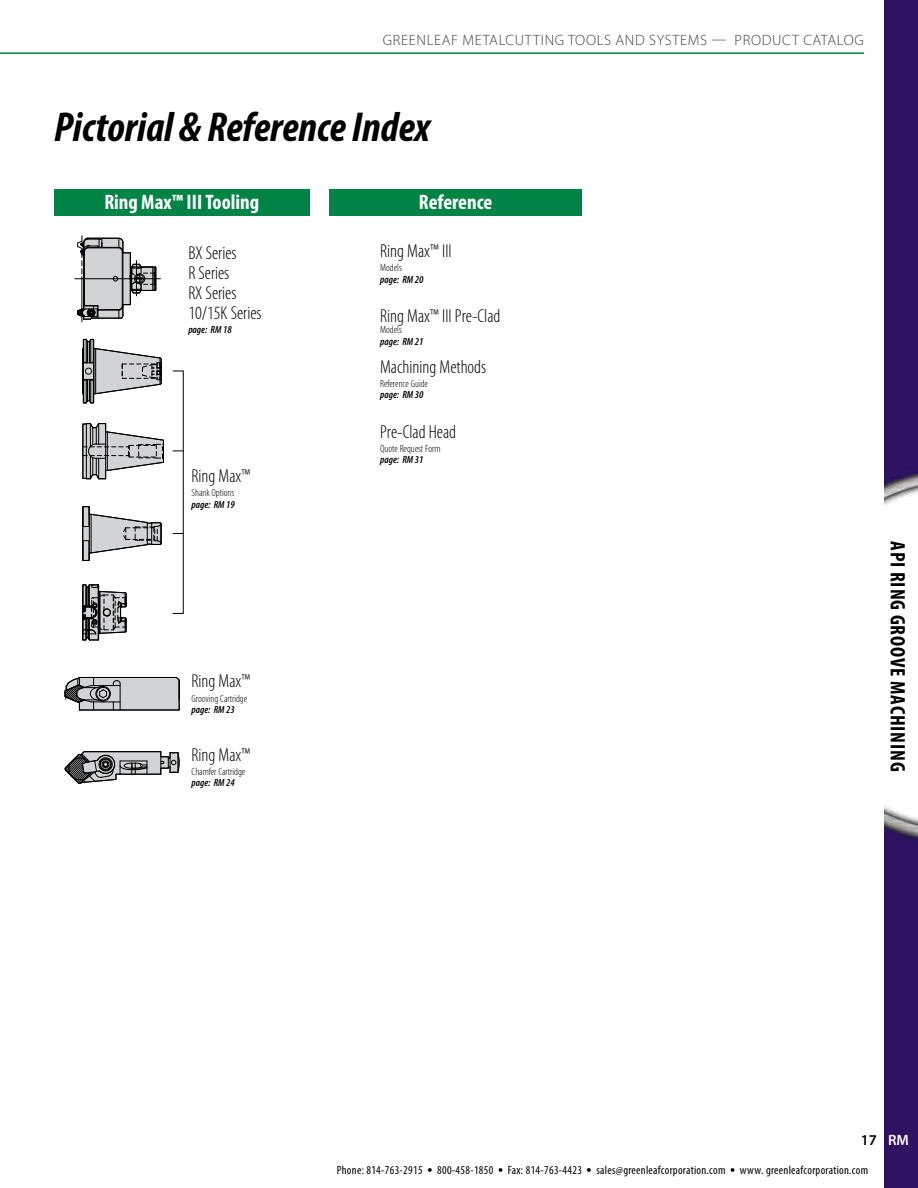
<style>
.page{position:relative;width:918px;height:1188px;background:#fff}
.page>*{position:absolute;margin:0;border:0;box-sizing:border-box;transform-origin:0 0}
.t1{font:italic 700 condensed 42px "Myriad Pro";color:#000}
.t2{font:700 condensed 21px "Myriad Pro";color:#fff}
.t3{font:700 condensed 21px "Myriad Pro";letter-spacing:.04em;color:#000}
.t4{font:300 condensed 18.75px/20.1px "Myriad Pro";color:#000}
.t5{font:300 15px "Myriad Pro";letter-spacing:.045em;color:#414042}
.t6{font:600 15px "Myriad Pro";color:#fff}
.t7{font:600 15px "Myriad Pro";color:#000}
.t8{font:condensed 12px "Myriad Pro";letter-spacing:.025em;color:#000}
.t9{font:300 condensed 10.5px "Myriad Pro";color:#000}
.t10{font:italic 600 condensed 10.5px "Myriad Pro";color:#000}
.s1{font-size:19.5px}
</style>
<div class="page">
<hr style="left:0;top:52px;width:864px;height:2px;background:#008445">
<img style="left:884px;top:0;width:34px;height:1188px">
<div style="left:54px;top:189px;width:256px;height:27px;background:#008445"></div>
<div style="left:329px;top:189px;width:253px;height:27px;background:#008445"></div>
<hr style="left:75px;top:278px;width:85px;height:1px;background:#000">
<svg style="left:77px;top:236px;width:80px;height:86px"></svg>
<svg style="left:65px;top:677px;width:115px;height:34px;background:#a8aaaa"></svg>
<svg style="left:65px;top:751px;width:115px;height:33px"></svg>
<svg style="left:82px;top:584px;width:45px;height:57px"></svg>
<svg style="left:82px;top:423px;width:82px;height:57px"></svg>
<svg style="left:82px;top:506px;width:80px;height:55px"></svg>
<svg style="left:82px;top:339px;width:80px;height:65px"></svg>
<p class="t5" style="left:383px;top:31px;width:483px">GREENLEAF METALCUTTING TOOLS AND SYSTEMS — PRODUCT CATALOG</p>
<h1 class="t1" style="left:54px;top:100px;width:378px">Pictorial &amp; Reference Index</h1>
<p class="t2" style="left:104px;top:189px;width:156px">Ring Max™ III Tooling</p>
<p class="t2" style="left:419px;top:189px;width:75px">Reference</p>
<p class="t4" style="left:188px;top:242px;width:75px">BX Series<br>R Series<br>RX Series<br>10/15K Series</p>
<p class="t10" style="left:188px;top:323px;width:45px">page: RM 18</p>
<p class="t4" style="left:380px;top:241px;width:73px">Ring Max™ III</p>
<p class="t9" style="left:380px;top:262px;width:23px">Models</p>
<p class="t10" style="left:380px;top:273px;width:45px">page: RM 20</p>
<p class="t4" style="left:380px;top:306px;width:122px">Ring Max™ III Pre-Clad</p>
<p class="t9" style="left:380px;top:324px;width:23px">Models</p>
<p class="t10" style="left:380px;top:335px;width:45px">page: RM 21</p>
<p class="t4" style="left:380px;top:357px;width:108px">Machining Methods</p>
<p class="t9" style="left:380px;top:378px;width:49px">Reference Guide</p>
<p class="t10" style="left:380px;top:388px;width:45px">page: RM 30</p>
<p class="t4" style="left:380px;top:422px;width:78px">Pre-Clad Head</p>
<p class="t9" style="left:380px;top:443px;width:62px">Quote Request Form</p>
<p class="t10" style="left:380px;top:454px;width:45px">page: RM 31</p>
<p class="t4" style="left:192px;top:466px;width:60px">Ring Max™</p>
<p class="t9" style="left:192px;top:487px;width:44px">Shank Options</p>
<p class="t10" style="left:192px;top:498px;width:45px">page: RM 19</p>
<p class="t4" style="left:192px;top:671px;width:60px">Ring Max™</p>
<p class="t9" style="left:192px;top:692px;width:57px">Grooving Cartridge</p>
<p class="t10" style="left:192px;top:703px;width:45px">page: RM 23</p>
<p class="t4" style="left:192px;top:744px;width:60px">Ring Max™</p>
<p class="t9" style="left:192px;top:765px;width:55px">Chamfer Cartridge</p>
<p class="t10" style="left:192px;top:776px;width:45px">page: RM 24</p>
<p class="t3" style="left:911px;top:541px;width:232px;rotate:90deg">API RING GROOVE MACHINING</p>
<p class="t7" style="left:861px;top:1132px;width:18px">17</p>
<p class="t8" style="left:337px;top:1163px;width:533px">Phone: 814-763-2915 <span class="s1">•</span> 800-458-1850 <span class="s1">•</span> Fax: 814-763-4423 <span class="s1">•</span> sales@greenleafcorporation.com <span class="s1">•</span> www. greenleafcorporation.com</p>
<p class="t6" style="left:888px;top:1132px;width:22px">RM</p>
</div>
